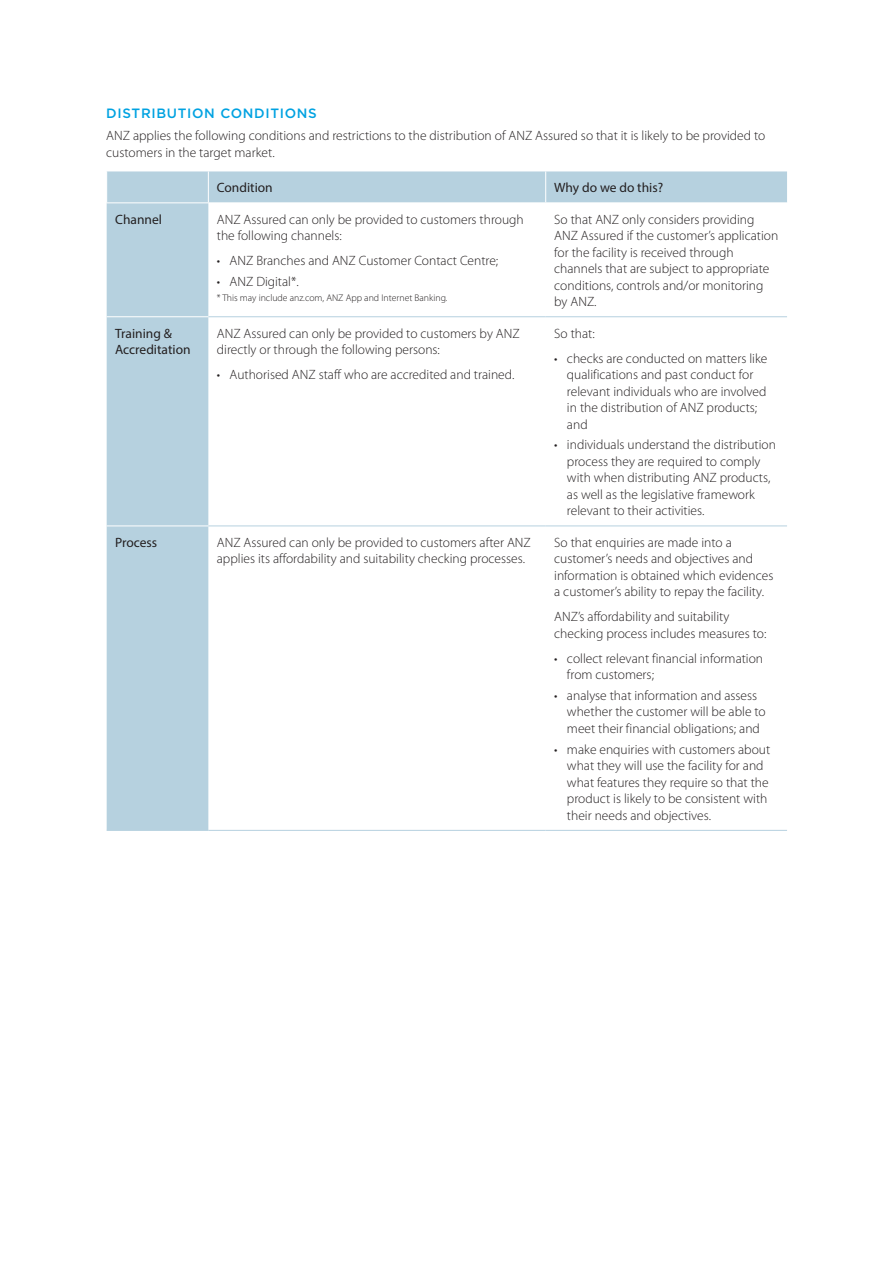
<style>
.page{position:relative;width:893px;height:1263px;background:#fff}
.page>*{position:absolute;margin:0;border:0;box-sizing:border-box;transform-origin:0 0}
.t1{font:300 13.5px/16.5px "Myriad Pro";color:#231f20}
.t2{font:13.5px/16.5px "Myriad Pro";color:#231f20}
.t3{font:500 13.5px "Gotham";letter-spacing:.05em;color:#00a2e1}
.t4{font:300 9.75px "Myriad Pro";color:#231f20}
</style>
<div class="page">
<svg style="left:107px;top:171px;width:680px;height:659px"></svg>
<hr style="left:208px;top:316px;width:338px;height:1px;background:#b6d1df">
<hr style="left:546px;top:316px;width:241px;height:1px;background:#b6d1df">
<hr style="left:208px;top:525px;width:338px;height:1px;background:#b6d1df">
<hr style="left:546px;top:525px;width:241px;height:1px;background:#b6d1df">
<hr style="left:208px;top:830px;width:338px;height:1px;background:#b6d1df">
<hr style="left:546px;top:830px;width:241px;height:1px;background:#b6d1df">
<hr style="left:107px;top:830px;width:101px;height:1px;background:#b6d1df">
<hr style="left:107px;top:316px;width:101px;height:1px;background:#fff">
<hr style="left:107px;top:525px;width:101px;height:1px;background:#fff">
<hr style="left:208px;top:171px;width:1px;height:31px;background:#fff">
<hr style="left:545px;top:171px;width:1px;height:31px;background:#fff">
<hr style="left:106px;top:202px;width:102px;height:1px;background:#fff">
<hr style="left:208px;top:202px;width:338px;height:1px;background:#fff">
<hr style="left:546px;top:202px;width:241px;height:1px;background:#fff">
<h2 class="t3" style="left:106px;top:105px;width:212px">DISTRIBUTION CONDITIONS</h2>
<p class="t1" style="left:106px;top:128px;width:661px">ANZ applies the following conditions and restrictions to the distribution of ANZ Assured so that it is likely to be provided to customers in the target market.</p>
<p class="t2" style="left:217px;top:179px;width:57px">Condition</p>
<p class="t2" style="left:554px;top:179px;width:111px">Why do we do this?</p>
<p class="t2" style="left:115px;top:211px;width:48px">Channel</p>
<p class="t1" style="left:217px;top:211px;width:308px">ANZ Assured can only be provided to customers through the following channels:</p>
<p class="t1" style="left:217px;top:252px;width:283px">• ANZ Branches and ANZ Customer Contact Centre;</p>
<p class="t1" style="left:217px;top:273px;width:83px">• ANZ Digital*.</p>
<p class="t4" style="left:217px;top:292px;width:232px">* This may include anz.com, ANZ App and Internet Banking.</p>
<p class="t2" style="left:115px;top:324px;width:77px">Training &amp;<br>Accreditation</p>
<p class="t1" style="left:217px;top:325px;width:304px">ANZ Assured can only be provided to customers by ANZ directly or through the following persons:</p>
<p class="t1" style="left:217px;top:366px;width:299px">• Authorised ANZ staff who are accredited and trained.</p>
<p class="t1" style="left:554px;top:211px;width:226px">So that ANZ only considers providing ANZ Assured if the customer’s application for the facility is received through channels that are subject to appropriate conditions, controls and/or monitoring by ANZ.</p>
<p class="t1" style="left:554px;top:325px;width:42px">So that:</p>
<p class="t1" style="left:567px;top:350px;width:202px;text-indent:-13px">• checks are conducted on matters like qualifications and past conduct for relevant individuals who are involved in the distribution of ANZ products; and</p>
<p class="t1" style="left:567px;top:436px;width:211px;text-indent:-13px">• individuals understand the distribution process they are required to comply with when distributing ANZ products, as well as the legislative framework relevant to their activities.</p>
<p class="t2" style="left:115px;top:534px;width:44px">Process</p>
<p class="t1" style="left:217px;top:534px;width:315px">ANZ Assured can only be provided to customers after ANZ applies its affordability and suitability checking processes.</p>
<p class="t1" style="left:554px;top:534px;width:221px">So that enquiries are made into a customer’s needs and objectives and information is obtained which evidences a customer’s ability to repay the facility.</p>
<p class="t1" style="left:554px;top:608px;width:214px">ANZ’s affordability and suitability checking process includes measures to:</p>
<p class="t1" style="left:567px;top:650px;width:198px;text-indent:-13px">• collect relevant financial information from customers;</p>
<p class="t1" style="left:567px;top:687px;width:200px;text-indent:-13px">• analyse that information and assess whether the customer will be able to meet their financial obligations; and</p>
<p class="t1" style="left:567px;top:741px;width:205px;text-indent:-13px">• make enquiries with customers about what they will use the facility for and what features they require so that the product is likely to be consistent with their needs and objectives.</p>
</div>
